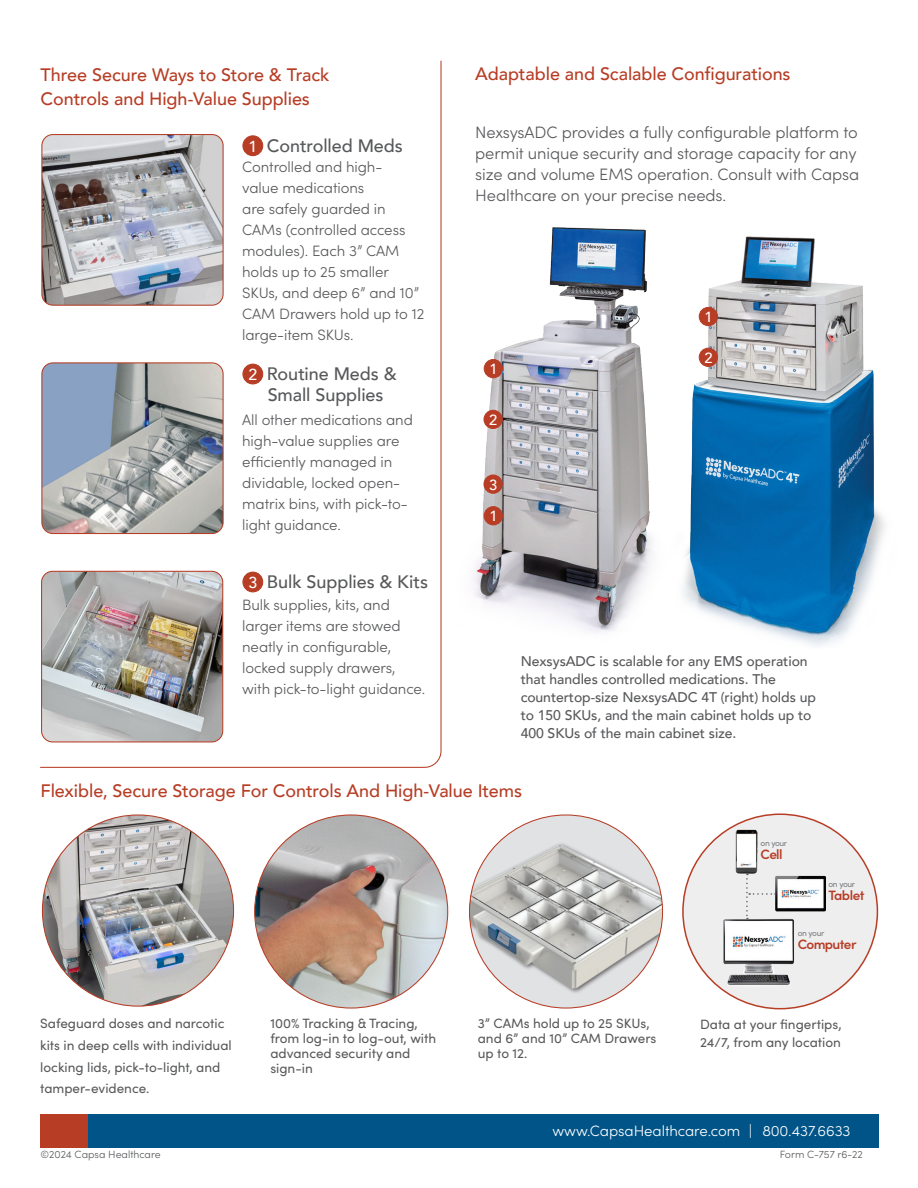
<style>
.page{position:relative;width:918px;height:1188px;background:#fff}
.page>*{position:absolute;margin:0;border:0;box-sizing:border-box;transform-origin:0 0}
.t1{font:500 18px/24px "Avenir";letter-spacing:-.005em;color:#b73d25}
.t2{font:500 18px/21px "Avenir";letter-spacing:-.005em;color:#57585a;text-align:center}
.t3{font:300 16.5px/21px "Sofia Pro";letter-spacing:-.005em;color:#57585a}
.t4{font:300 15px/21px "Sofia Pro";letter-spacing:-.005em;color:#57585a}
.t5{font:300 15px "Sofia Pro";letter-spacing:-.005em;color:#fff}
.t6{font:500 14.7px "Avenir";color:#fff}
.t7{font:500 13.95px/18px "Avenir";letter-spacing:-.005em;color:#57585a}
.t8{font:600 13.65px "Sofia Pro";letter-spacing:-.05em;color:#b73d25}
.t9{font:13.5px/15px "Sofia Pro";color:#57585a}
.t10{font:300 10.5px "Sofia Pro";color:#57585a}
.t11{font:8.4px "Sofia Pro";letter-spacing:-.05em;color:#787a7d}
.t12{font:8.25px "Sofia Pro";letter-spacing:-.05em;color:#787a7d}
.s1{font-size:15.9px;color:#fff}
</style>
<div class="page">
<div style="left:86px;top:1114px;width:792px;height:34px;background:#015487"></div>
<div style="left:40px;top:1114px;width:48px;height:34px;background:#b73d25"></div>
<div style="left:683px;top:814px;width:194px;height:195px;background:#eeeeef;border-radius:50%"></div>
<svg style="left:746px;top:874px;width:30px;height:44px"></svg>
<img style="left:736px;top:829px;width:22px;height:44px">
<img style="left:776px;top:876px;width:49px;height:35px">
<img style="left:723px;top:918px;width:71px;height:67px">
<svg style="left:40px;top:60px;width:402px;height:708px"></svg>
<img style="left:42px;top:815px;width:192px;height:191px;border-radius:96px">
<img style="left:255px;top:815px;width:193px;height:193px;border-radius:97px">
<div style="left:469px;top:815px;width:194px;height:193px;background:#e1e2e4;border-radius:50%"></div>
<img style="left:469px;top:834px;width:194px;height:165px">
<img style="left:42px;top:135px;width:181px;height:170px">
<div style="left:41px;top:134px;width:183px;height:172px;border:1px solid #b73d25;border-radius:11px"></div>
<img style="left:42px;top:363px;width:181px;height:171px">
<div style="left:41px;top:362px;width:183px;height:172px;border:1px solid #b73d25;border-radius:11px"></div>
<img style="left:42px;top:571px;width:181px;height:171px">
<div style="left:41px;top:571px;width:182px;height:171px;border:1px solid #b73d25;border-radius:11px"></div>
<div style="left:243px;top:364px;width:20px;height:20px;background:#b73d25;border-radius:50%"></div>
<div style="left:242px;top:364px;width:21px;height:20px;border:1px solid #b73d25;border-radius:50%"></div>
<div style="left:243px;top:136px;width:20px;height:20px;background:#b73d25;border-radius:50%"></div>
<div style="left:242px;top:135px;width:21px;height:21px;border:1px solid #b73d25;border-radius:50%"></div>
<div style="left:243px;top:572px;width:20px;height:20px;background:#b73d25;border-radius:50%"></div>
<div style="left:242px;top:572px;width:21px;height:20px;border:1px solid #b73d25;border-radius:50%"></div>
<img style="left:683px;top:236px;width:202px;height:410px">
<img style="left:473px;top:227px;width:180px;height:406px">
<div style="left:484px;top:360px;width:18px;height:18px;background:#b73d25;border-radius:50%"></div>
<div style="left:484px;top:359px;width:19px;height:19px;border:1px solid #b73d25;border-radius:50%"></div>
<div style="left:699px;top:307px;width:18px;height:19px;background:#b73d25;border-radius:50%"></div>
<div style="left:699px;top:307px;width:19px;height:19px;border:1px solid #b73d25;border-radius:50%"></div>
<div style="left:484px;top:507px;width:18px;height:18px;background:#b73d25;border-radius:50%"></div>
<div style="left:484px;top:506px;width:19px;height:19px;border:1px solid #b73d25;border-radius:50%"></div>
<div style="left:484px;top:410px;width:18px;height:19px;background:#b73d25;border-radius:50%"></div>
<div style="left:484px;top:410px;width:19px;height:19px;border:1px solid #b73d25;border-radius:50%"></div>
<div style="left:484px;top:475px;width:18px;height:18px;background:#b73d25;border-radius:50%"></div>
<div style="left:484px;top:475px;width:19px;height:19px;border:1px solid #b73d25;border-radius:50%"></div>
<div style="left:699px;top:348px;width:18px;height:18px;background:#b73d25;border-radius:50%"></div>
<div style="left:699px;top:348px;width:19px;height:19px;border:1px solid #b73d25;border-radius:50%"></div>
<p class="t1" style="left:40px;top:62px;width:291px">Three Secure Ways to Store &amp; Track<br>Controls and High-Value Supplies</p>
<p class="t2" style="left:249px;top:134px;width:156px"><span class="s1">1</span> Controlled Meds</p>
<p class="t4" style="left:242px;top:156px;width:184px">Controlled and high-<br>value medications<br>are safely guarded in<br>CAMs (controlled access modules). Each 3” CAM holds up to 25 smaller<br>SKUs, and deep 6” and 10”<br>CAM Drawers hold up to 12 large-item SKUs.</p>
<p class="t2" style="left:249px;top:362px;width:150px"><span class="s1">2</span> Routine Meds &amp;<br>Small Supplies</p>
<p class="t4" style="left:242px;top:408px;width:172px">All other medications and high-value supplies are efficiently managed in dividable, locked open&shy;matrix bins, with pick-to&shy;light guidance.</p>
<p class="t2" style="left:249px;top:570px;width:181px"><span class="s1">3</span> Bulk Supplies &amp; Kits</p>
<p class="t4" style="left:242px;top:593px;width:185px">Bulk supplies, kits, and larger items are stowed neatly in configurable, locked supply drawers, with pick-to-light guidance.</p>
<p class="t1" style="left:475px;top:60px;width:317px">Adaptable and Scalable Configurations</p>
<p class="t3" style="left:475px;top:121px;width:386px">NexsysADC provides a fully configurable platform to permit unique security and storage capacity for any size and volume EMS operation. Consult with Capsa Healthcare on your precise needs.</p>
<p class="t6" style="left:489px;top:356px;width:10px">1</p>
<p class="t6" style="left:489px;top:407px;width:10px">2</p>
<p class="t6" style="left:489px;top:472px;width:10px">3</p>
<p class="t6" style="left:489px;top:504px;width:10px">1</p>
<p class="t6" style="left:704px;top:304px;width:10px">1</p>
<p class="t6" style="left:704px;top:345px;width:10px">2</p>
<p class="t7" style="left:521px;top:651px;width:297px">NexsysADC is scalable for any EMS operation that handles controlled medications. The countertop-size NexsysADC 4T (right) holds up to 150 SKUs, and the main cabinet holds up to 400 SKUs of the main cabinet size.</p>
<p class="t1" style="left:41px;top:778px;width:483px">Flexible, Secure Storage For Controls And High-Value Items</p>
<p class="t9" style="left:40px;top:1012px;width:193px;line-height:21.8px">Safeguard doses and narcotic kits in deep cells with individual locking lids, pick-to-light, and tamper-evidence.</p>
<p class="t9" style="left:270px;top:1015px;width:167px">100% Tracking &amp; Tracing, from log-in to log-out, with advanced security and sign-in</p>
<p class="t9" style="left:478px;top:1015px;width:180px">3” CAMs hold up to 25 SKUs, and 6” and 10” CAM Drawers up to 12.</p>
<p class="t12" style="left:761px;top:838px;width:28px">on your</p>
<p class="t8" style="left:761px;top:844px;width:23px">Cell</p>
<p class="t11" style="left:828px;top:878px;width:28px">on your</p>
<p class="t8" style="left:828px;top:885px;width:38px">Tablet</p>
<p class="t12" style="left:798px;top:927px;width:28px">on your</p>
<p class="t8" style="left:798px;top:934px;width:60px">Computer</p>
<p class="t9" style="left:700px;top:1015px;width:143px;line-height:18px">Data at your fingertips,<br>24/7, from any location</p>
<p class="t10" style="left:40px;top:1147px;width:122px">©2024 Capsa Healthcare</p>
<p class="t5" style="left:553px;top:1119px;width:300px">www.CapsaHealthcare.com | 800.437.6633</p>
<p class="t10" style="left:780px;top:1147px;width:84px">Form C-757 r6-22</p>
</div>
